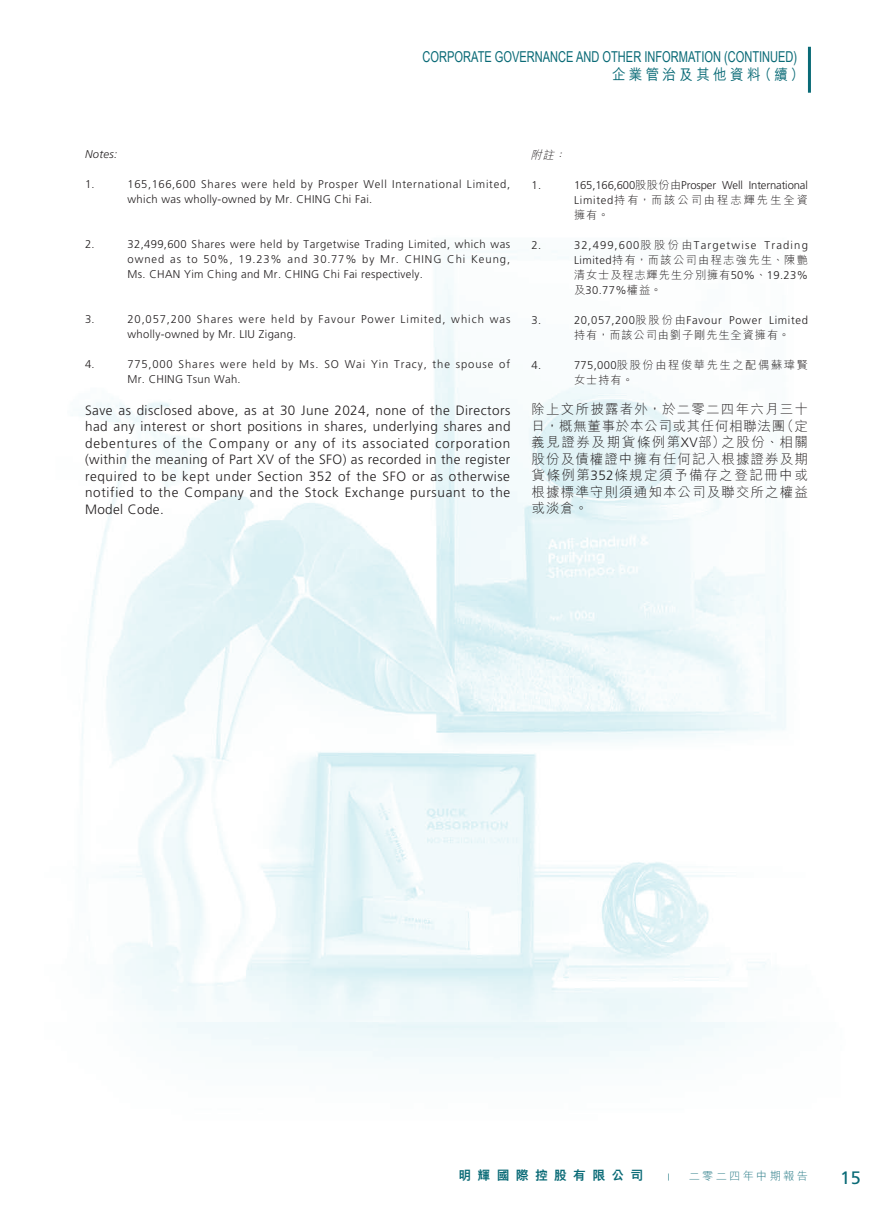
<style>
.page{position:relative;width:893px;height:1212px;background:#fff}
.page>*{position:absolute;margin:0;border:0;box-sizing:border-box;transform-origin:0 0}
.t1{font:18px "Frutiger LT Std";color:#096a76}
.t2{font:15px "Arial Narrow";color:#096a76;scale:.9 1}
.t3{font:500 15px "M Hei HK";letter-spacing:.25em;color:#096a76;scale:.9 1}
.t4{font:300 13.5px/16.5px "Frutiger LT Std";letter-spacing:.05em;color:#231f20;text-align:justify}
.t5{font:300 13.5px/16.5px "M Hei HK";letter-spacing:.08em;color:#231f20;text-align:justify}
.t6{font:800 12.75px "M Hei HK";letter-spacing:.5em;color:#096a76}
.t7{font:300 11.25px/15px "Frutiger LT Std";letter-spacing:.06em;color:#231f20}
.t8{font:300 11.25px/15px "Frutiger LT Std";letter-spacing:.085em;color:#231f20}
.t9{font:300 11.25px/15px "Frutiger LT Std";letter-spacing:.08em;color:#231f20}
.t10{font:300 11.25px/15px "M Hei HK";letter-spacing:.075em;color:#231f20}
.t11{font:300 11.25px "Frutiger LT Std";letter-spacing:-.01em;color:#231f20}
.t12{font:300 11.25px "Frutiger LT Std";letter-spacing:.105em;color:#231f20}
.t13{font:300 11.25px/15px "M Hei HK";letter-spacing:.14em;color:#231f20}
.t14{font:300 11.25px/15px "M Hei HK";letter-spacing:.175em;color:#231f20}
.t15{font:300 11.25px "M Hei HK";letter-spacing:.08em;color:#231f20}
.t16{font:300 11.25px "M Hei HK";letter-spacing:.2em;color:#297b87}
.t17{font:italic 300 11.25px "Frutiger LT Std";letter-spacing:.03em;color:#231f20}
.t18{font:italic 300 11.25px "M Hei HK";color:#231f20}
.t19{font:700 7.5px "M Hei HK";color:#096a76}
.s1{font-family:"M Hei HK"}
.s2{font-family:"Frutiger LT Std"}
</style>
<div class="page">
<img style="left:72px;top:46px;width:739px;height:1016px">
<hr style="left:808px;top:47px;width:3px;height:46px;background:#096a76">
<p class="t2" style="left:423px;top:45px;width:418px">CORPORATE GOVERNANCE AND OTHER INFORMATION (CONTINUED)</p>
<p class="t3" style="left:612px;top:64px;width:215px">企業管治及其他資料（續）</p>
<p class="t17" style="left:85px;top:148px;width:34px">Notes:</p>
<p class="t7" style="left:85px;top:177px;width:11px">1.</p>
<p class="t7" style="left:128px;top:177px;width:384px">165,166,600 Shares were held by Prosper Well International Limited, which was wholly-owned by Mr. CHING Chi Fai.</p>
<p class="t7" style="left:85px;top:237px;width:11px">2.</p>
<p class="t7" style="left:128px;top:237px;width:384px;text-align:justify">32,499,600 Shares were held by Targetwise Trading Limited, which was owned as to 50%, 19.23% and 30.77% by Mr. CHING Chi Keung, Ms. CHAN Yim Ching and Mr. CHING Chi Fai respectively.</p>
<p class="t7" style="left:85px;top:312px;width:11px">3.</p>
<p class="t8" style="left:128px;top:312px;width:384px">20,057,200 Shares were held by Favour Power Limited, which was wholly-owned by Mr. LIU Zigang.</p>
<p class="t7" style="left:85px;top:357px;width:11px">4.</p>
<p class="t9" style="left:128px;top:357px;width:384px">775,000 Shares were held by Ms. SO Wai Yin Tracy, the spouse of<br>Mr. CHING Tsun Wah.</p>
<p class="t4" style="left:85px;top:402px;width:427px">Save as disclosed above, as at 30 June 2024, none of the Directors had any interest or short positions in shares, underlying shares and debentures of the Company or any of its associated corporation (within the meaning of Part XV of the SFO) as recorded in the register required to be kept under Section 352 of the SFO or as otherwise notified to the Company and the Stock Exchange pursuant to the Model Code.</p>
<p class="t18" style="left:530px;top:147px;width:40px">附註：</p>
<p class="t7" style="left:531px;top:178px;width:11px">1.</p>
<p class="t11" style="left:574px;top:179px;width:235px">165,166,600<span class="s1">股股份由</span>Prosper Well International</p>
<p class="t14" style="left:574px;top:192px;width:235px"><span class="s2">Limited</span>持有，而該公司由程志輝先生全資擁有。</p>
<p class="t7" style="left:531px;top:238px;width:11px">2.</p>
<p class="t12" style="left:574px;top:239px;width:235px">32,499,600<span class="s1">股股份由</span>Targetwise Trading</p>
<p class="t10" style="left:574px;top:252px;width:235px"><span class="s2">Limited</span>持有，而該公司由程志強先生、陳艷清女士及程志輝先生分別擁有<span class="s2">50%</span>、<span class="s2">19.23%</span></p>
<p class="t7" style="left:574px;top:283px;width:89px"><span class="s1">及</span>30.77%<span class="s1">權益。</span></p>
<p class="t7" style="left:532px;top:313px;width:11px">3.</p>
<p class="t7" style="left:574px;top:313px;width:235px">20,057,200<span class="s1">股股份由</span>Favour Power Limited</p>
<p class="t15" style="left:574px;top:327px;width:217px">持有，而該公司由劉子剛先生全資擁有。</p>
<p class="t7" style="left:532px;top:358px;width:11px">4.</p>
<p class="t13" style="left:574px;top:357px;width:235px"><span class="s2">775,000</span>股股份由程俊華先生之配偶蘇瑋賢女士持有。</p>
<p class="t5" style="left:531px;top:401px;width:278px">除上文所披露者外，於二零二四年六月三十日，概無董事於本公司或其任何相聯法團（定義見證券及期貨條例第<span class="s2">XV</span>部）之股份、相關股份及債權證中擁有任何記入根據證券及期貨條例第<span class="s2">352</span>條規定須予備存之登記冊中或根據標準守則須通知本公司及聯交所之權益或淡倉。</p>
<p class="t6" style="left:458px;top:1169px;width:186px">明輝國際控股有限公司</p>
<p class="t19" style="left:668px;top:1171px;width:3px">|</p>
<p class="t16" style="left:689px;top:1168px;width:121px">二零二四年中期報告</p>
<h1 class="t1" style="left:840px;top:1167px;width:22px">15</h1>
</div>
